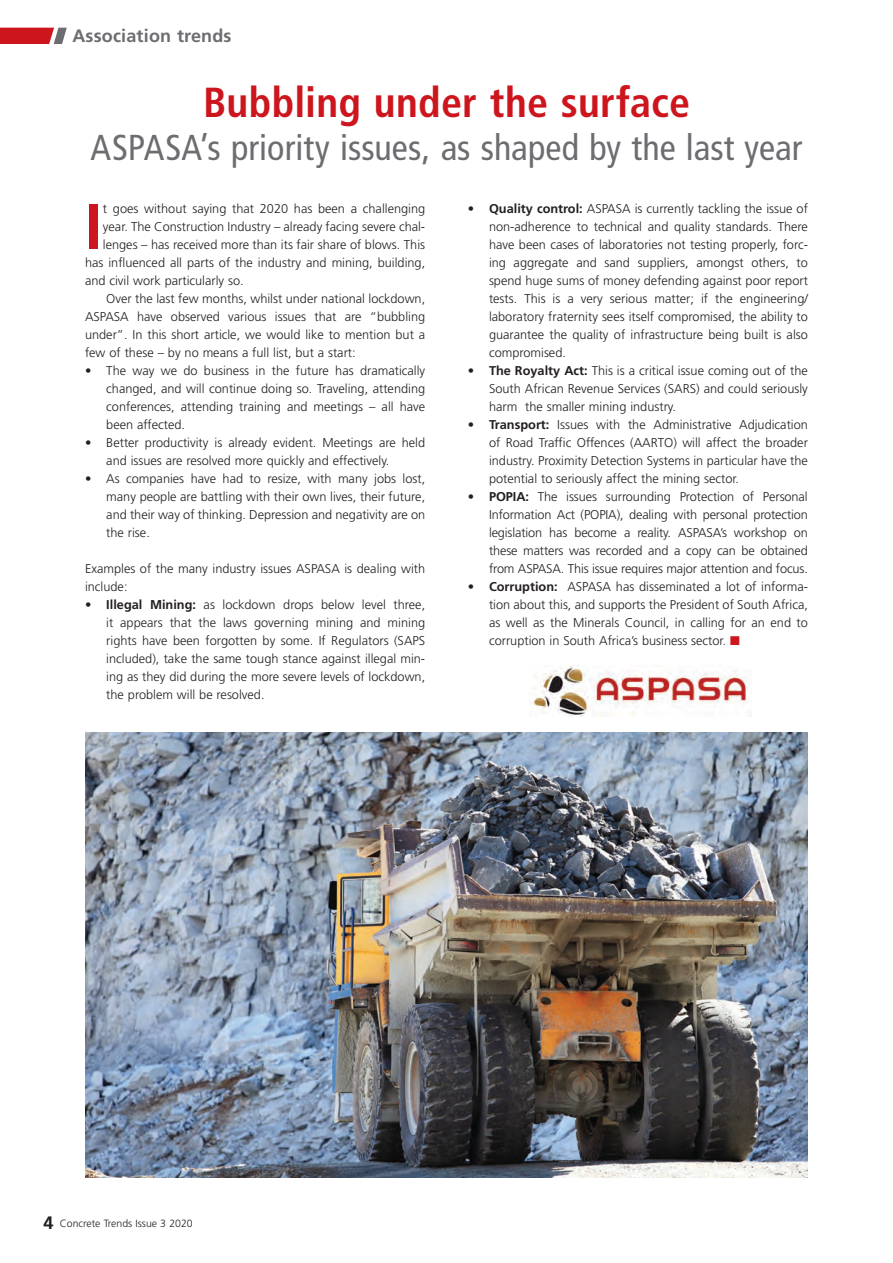
<style>
.page{position:relative;width:893px;height:1263px;background:#fff}
.page>*{position:absolute;margin:0;border:0;box-sizing:border-box;transform-origin:0 0}
.Body_Copy{font:700 64.35px "Frutiger LT Std";color:#cd151d}
.Headline{font:700 condensed 42px "Frutiger";letter-spacing:.005em;color:#cd151d}
.Headline-2{font:condensed 36px "Frutiger";color:#6c6d70}
.text{font:700 18px "Frutiger LT Std";letter-spacing:.01em;color:#6c6d70}
.Body_TAB{font:300 12.75px/18px "Frutiger LT Std";color:#231f20;text-align:justify}
.Body_Copy-2{font:300 12.75px/18px "Frutiger LT Std";color:#231f20}
.Body_copy_Indent{font:300 12.75px/18px "Frutiger LT Std";color:#231f20;text-align:justify}
.text-2{font:300 10.5px "Frutiger LT Std";color:#231f20}
.s1{font-weight:700}
.s2{color:#cd151d}
.s3{font-weight:700;font-size:18px}
</style>
<div class="page">
<svg style="left:0;top:28px;width:67px;height:16px"></svg>
<img style="left:529px;top:666px;width:222px;height:51px">
<img style="left:85px;top:733px;width:723px;height:444px">
<p class="text" style="left:72px;top:25px;width:161px">Association trends</p>
<p class="Headline" style="left:203px;top:77px;width:488px">Bubbling under the surface</p>
<p class="Headline-2" style="left:91px;top:127px;width:713px">ASPASA’s priority issues, as shaped by the last year</p>
<p class="Body_TAB" style="left:489px;top:200px;width:320px;text-indent:-21px">• <span class="s1">Quality control:</span> ASPASA is currently tackling the issue of non-adherence to technical and quality standards. There have been cases of laboratories not testing properly, forc&shy;ing aggregate and sand suppliers, amongst others, to spend huge sums of money defending against poor report tests. This is a very serious matter; if the engineering/ laboratory fraternity sees itself compromised, the ability to guarantee the quality of infrastructure being built is also compromised.</p>
<p class="Body_TAB" style="left:489px;top:362px;width:320px;text-indent:-21px">• <span class="s1">The Royalty Act:</span> This is a critical issue coming out of the South African Revenue Services (SARS) and could seriously harm the smaller mining industry.</p>
<p class="Body_TAB" style="left:489px;top:416px;width:320px;text-indent:-21px">• <span class="s1">Transport:</span> Issues with the Administrative Adjudication of Road Traffic Offences (AARTO) will affect the broader industry. Proximity Detection Systems in particular have the potential to seriously affect the mining sector.</p>
<p class="Body_TAB" style="left:489px;top:488px;width:320px;text-indent:-21px">• <span class="s1">POPIA:</span> The issues surrounding Protection of Personal Information Act (POPIA), dealing with personal protection legislation has become a reality. ASPASA’s workshop on these matters was recorded and a copy can be obtained from ASPASA. This issue requires major attention and focus.</p>
<p class="Body_TAB" style="left:489px;top:578px;width:320px;text-indent:-21px">• <span class="s1">Corruption:</span> ASPASA has disseminated a lot of informa&shy;tion about this, and supports the President of South Africa, as well as the Minerals Council, in calling for an end to corruption in South Africa’s business sector. <span class="s2">■</span></p>
<p class="Body_Copy" style="left:85px;top:189px;width:19px">I</p>
<p class="Body_Copy-2" style="left:103px;top:200px;width:324px">t goes without saying that 2020 has been a challenging</p>
<p class="Body_Copy-2" style="left:103px;top:218px;width:324px">year. The Construction Industry – already facing severe chal-</p>
<p class="Body_Copy-2" style="left:103px;top:236px;width:324px">lenges – has received more than its fair share of blows. This</p>
<p class="Body_Copy-2" style="left:85px;top:254px;width:342px">has influenced all parts of the industry and mining, building,</p>
<p class="Body_Copy-2" style="left:85px;top:272px;width:160px">and civil work particularly so.</p>
<p class="Body_copy_Indent" style="left:85px;top:290px;width:342px;text-indent:21px">Over the last few months, whilst under national lockdown, ASPASA have observed various issues that are “bubbling under”. In this short article, we would like to mention but a few of these – by no means a full list, but a start:</p>
<p class="Body_TAB" style="left:106px;top:362px;width:320px;text-indent:-21px">• The way we do business in the future has dramatically changed, and will continue doing so. Traveling, attending conferences, attending training and meetings – all have been affected.</p>
<p class="Body_TAB" style="left:106px;top:434px;width:320px;text-indent:-21px">• Better productivity is already evident. Meetings are held and issues are resolved more quickly and effectively.</p>
<p class="Body_TAB" style="left:106px;top:470px;width:320px;text-indent:-21px">• As companies have had to resize, with many jobs lost, many people are battling with their own lives, their future, and their way of thinking. Depression and negativity are on the rise.</p>
<p class="Body_Copy-2" style="left:85px;top:560px;width:342px">Examples of the many industry issues ASPASA is dealing with include:</p>
<p class="Body_TAB" style="left:106px;top:596px;width:320px;text-indent:-21px">• <span class="s1">Illegal Mining:</span> as lockdown drops below level three, it appears that the laws governing mining and mining rights have been forgotten by some. If Regulators (SAPS included), take the same tough stance against illegal min&shy;ing as they did during the more severe levels of lockdown, the problem will be resolved.</p>
<p class="text-2" style="left:43px;top:1217px;width:151px"><span class="s3">4</span> Concrete Trends Issue 3 2020</p>
</div>
